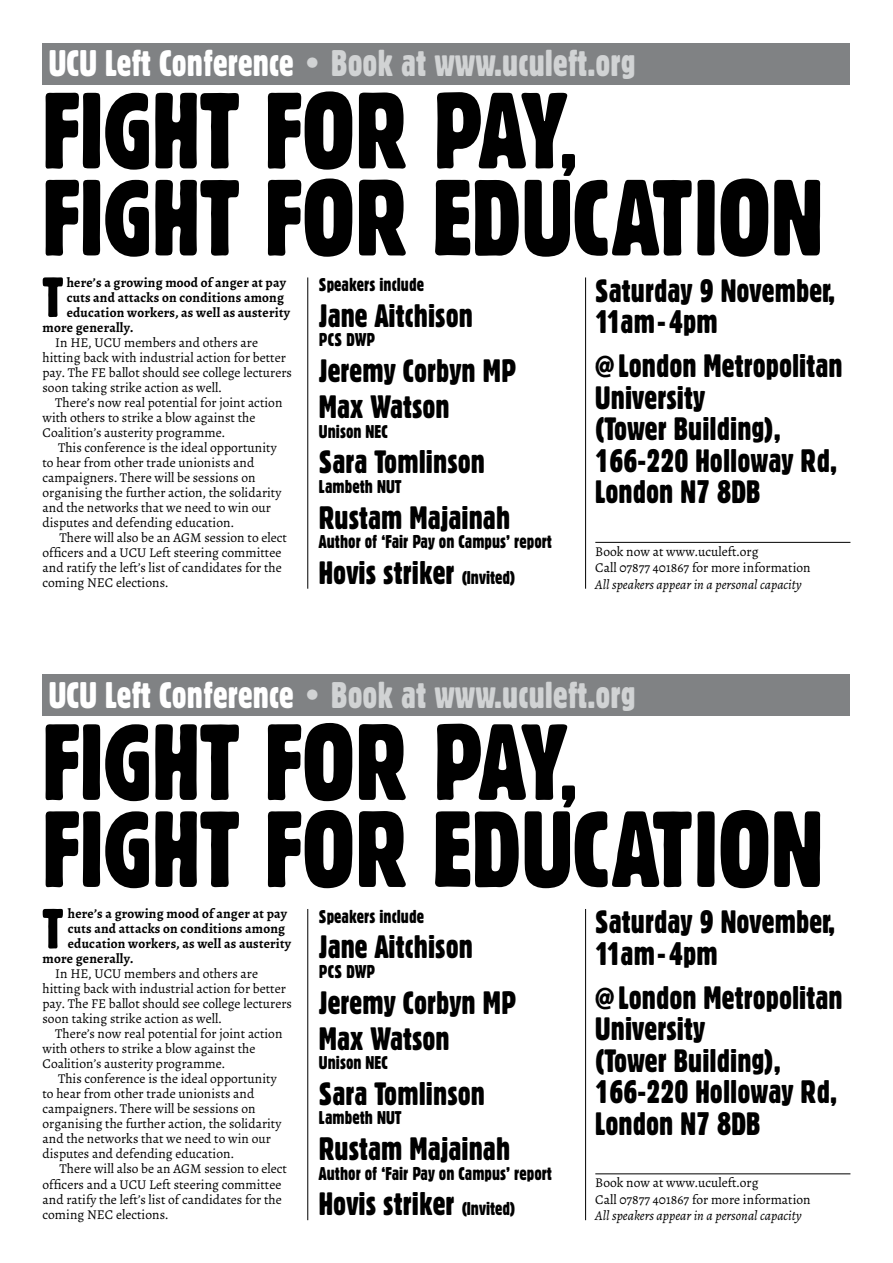
<style>
.page{position:relative;width:893px;height:1263px;background:#fff}
.page>*{position:absolute;margin:0;border:0;box-sizing:border-box;transform-origin:0 0}
.t1{font:105px/87px "Gothic 821 Condensed BT";color:#000}
.t2{font:55.05px "Gothic 821 Condensed BT";color:#000}
.t3{font:36px "Gothic 821 Condensed BT";color:#d1d3d4}
.t4{font:31.5px/31.5px "Gothic 821 Condensed BT";color:#000}
.t5{font:18px "Gothic 821 Condensed BT";color:#000}
.t6{font:13.5px/15px "Alegreya";color:#000}
.t7{font:700 13.5px "Alegreya";letter-spacing:.015em;color:#000}
.t8{font:italic 13.5px "Alegreya";color:#000}
.s1{color:#fff}
.s2{font-size:80.85px}
.s3{font-size:18px}
.s4{font-family:"Block D Regu Extr Cond"}
</style>
<div class="page">
<div style="left:43px;top:43px;width:807px;height:42px;background:#808284"></div>
<hr style="left:307px;top:277px;width:1px;height:312px;background:#000">
<hr style="left:585px;top:277px;width:1px;height:312px;background:#000">
<hr style="left:595px;top:542px;width:255px;height:1px;background:#000">
<div style="left:43px;top:674px;width:807px;height:42px;background:#808284"></div>
<hr style="left:307px;top:909px;width:1px;height:311px;background:#000">
<hr style="left:585px;top:909px;width:1px;height:311px;background:#000">
<hr style="left:595px;top:1173px;width:255px;height:1px;background:#000">
<h3 class="t3" style="left:49px;top:42px;width:588px"><span class="s1">UCU Left Conference</span> • Book at www.uculeft.org</h3>
<h1 class="t1" style="left:43px;top:87px;width:782px">Fight for pay<span class="s2">,<br></span>Fight for education</h1>
<h3 class="t5" style="left:319px;top:274px;width:107px">Speakers include</h3>
<h3 class="t4" style="left:319px;top:300px;width:156px">Jane Aitchison</h3>
<h3 class="t5" style="left:319px;top:329px;width:57px">PCS DWP</h3>
<h3 class="t4" style="left:319px;top:353px;width:197px;line-height:35.7px">Jeremy Corbyn MP<br>Max Watson</h3>
<h3 class="t5" style="left:319px;top:420px;width:70px">Unison NEC</h3>
<h3 class="t4" style="left:319px;top:446px;width:168px">Sara Tomlinson</h3>
<h3 class="t5" style="left:319px;top:475px;width:85px">Lambeth NUT</h3>
<h3 class="t4" style="left:319px;top:501px;width:193px">Rustam Majainah</h3>
<h3 class="t5" style="left:319px;top:531px;width:235px">Author of ‘Fair Pay on Campus’ report</h3>
<h3 class="t4" style="left:319px;top:557px;width:198px">Hovis striker <span class="s3">(Invited)</span></h3>
<h2 class="t2" style="left:43px;top:264px;width:23px">T</h2>
<p class="t7" style="left:67px;top:274px;width:221px">here’s a growing mood of anger at pay</p>
<h3 class="t4" style="left:595px;top:274px;width:241px">Saturday 9 November,<br>11am-4pm</h3>
<h3 class="t4" style="left:595px;top:350px;width:249px"><span class="s4">@</span> London Metropolitan<br>University<br>(Tower Building),<br>166-220 Holloway Rd,<br>London N7 8DB</h3>
<p class="t7" style="left:67px;top:289px;width:219px">cuts and attacks on conditions among</p>
<p class="t7" style="left:67px;top:304px;width:225px">education workers, as well as austerity</p>
<p class="t7" style="left:43px;top:319px;width:92px">more generally.</p>
<p class="t6" style="left:43px;top:335px;width:251px;text-indent:13px">In HE, UCU members and others are hitting back with industrial action for better pay. The FE ballot should see college lecturers soon taking strike action as well.</p>
<p class="t6" style="left:43px;top:395px;width:242px;text-indent:13px">There’s now real potential for joint action with others to strike a blow against the<br>Coalition’s austerity programme.</p>
<p class="t6" style="left:43px;top:440px;width:240px;text-indent:15px">This conference is the ideal opportunity to hear from other trade unionists and campaigners. There will be sessions on organising the further action, the solidarity and the networks that we need to win our disputes and defending education.</p>
<p class="t6" style="left:43px;top:530px;width:246px;text-indent:17px">There will also be an AGM session to elect officers and a UCU Left steering committee and ratify the left’s list of candidates for the coming NEC elections.</p>
<p class="t6" style="left:595px;top:543px;width:217px;line-height:16.5px">Book now at www.uculeft.org<br>Call 07877 401867 for more information</p>
<p class="t8" style="left:595px;top:576px;width:208px">All speakers appear in a personal capacity</p>
<h3 class="t3" style="left:49px;top:673px;width:588px"><span class="s1">UCU Left Conference</span> • Book at www.uculeft.org</h3>
<h1 class="t1" style="left:43px;top:718px;width:782px">Fight for pay<span class="s2">,<br></span>Fight for education</h1>
<h3 class="t5" style="left:319px;top:905px;width:107px">Speakers include</h3>
<h3 class="t4" style="left:319px;top:931px;width:156px">Jane Aitchison</h3>
<h3 class="t5" style="left:319px;top:961px;width:57px">PCS DWP</h3>
<h3 class="t4" style="left:319px;top:984px;width:197px;line-height:35.7px">Jeremy Corbyn MP<br>Max Watson</h3>
<h3 class="t5" style="left:319px;top:1052px;width:70px">Unison NEC</h3>
<h3 class="t4" style="left:319px;top:1077px;width:168px">Sara Tomlinson</h3>
<h3 class="t5" style="left:319px;top:1107px;width:85px">Lambeth NUT</h3>
<h3 class="t4" style="left:319px;top:1133px;width:193px">Rustam Majainah</h3>
<h3 class="t5" style="left:319px;top:1162px;width:235px">Author of ‘Fair Pay on Campus’ report</h3>
<h3 class="t4" style="left:319px;top:1188px;width:198px">Hovis striker <span class="s3">(Invited)</span></h3>
<h2 class="t2" style="left:43px;top:895px;width:23px">T</h2>
<p class="t7" style="left:68px;top:905px;width:221px">here’s a growing mood of anger at pay</p>
<h3 class="t4" style="left:595px;top:906px;width:241px">Saturday 9 November,<br>11am-4pm</h3>
<h3 class="t4" style="left:595px;top:981px;width:249px"><span class="s4">@</span> London Metropolitan<br>University<br>(Tower Building),<br>166-220 Holloway Rd,<br>London N7 8DB</h3>
<p class="t7" style="left:68px;top:920px;width:219px">cuts and attacks on conditions among</p>
<p class="t7" style="left:68px;top:935px;width:225px">education workers, as well as austerity</p>
<p class="t7" style="left:43px;top:950px;width:92px">more generally.</p>
<p class="t6" style="left:43px;top:966px;width:251px;text-indent:13px">In HE, UCU members and others are hitting back with industrial action for better pay. The FE ballot should see college lecturers soon taking strike action as well.</p>
<p class="t6" style="left:43px;top:1026px;width:242px;text-indent:13px">There’s now real potential for joint action with others to strike a blow against the<br>Coalition’s austerity programme.</p>
<p class="t6" style="left:43px;top:1071px;width:240px;text-indent:15px">This conference is the ideal opportunity to hear from other trade unionists and campaigners. There will be sessions on organising the further action, the solidarity and the networks that we need to win our disputes and defending education.</p>
<p class="t6" style="left:43px;top:1161px;width:246px;text-indent:17px">There will also be an AGM session to elect officers and a UCU Left steering committee and ratify the left’s list of candidates for the coming NEC elections.</p>
<p class="t6" style="left:595px;top:1174px;width:217px;line-height:16.5px">Book now at www.uculeft.org<br>Call 07877 401867 for more information</p>
<p class="t8" style="left:595px;top:1207px;width:208px">All speakers appear in a personal capacity</p>
</div>
